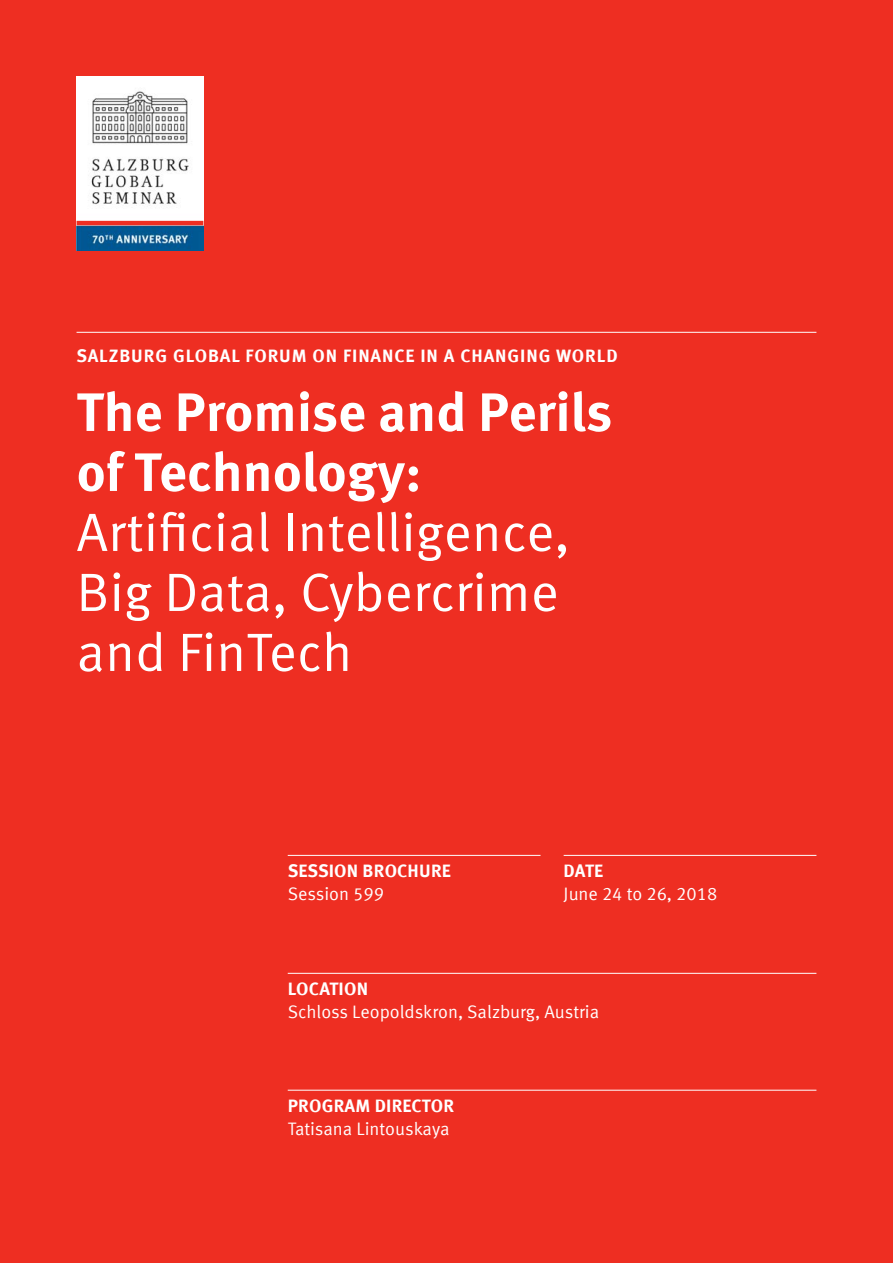
<style>
.page{position:relative;width:893px;height:1263px;background:#ee2e22}
.page>*{position:absolute;margin:0;border:0;box-sizing:border-box;transform-origin:0 0}
.h1_session_title{font:54px/60px "Meta Offc Norm";color:#fff}
.h1_session_title-2{font:700 54px/60px "Meta Offc";color:#fff}
.h4_information{font:18px "Meta Offc Norm";color:#fff}
.h2_small_headline_li{font:700 18px "Meta Offc";letter-spacing:.05em;color:#fff}
.h3_line_above{font:700 18px "Meta Offc";letter-spacing:.01em;color:#fff}
</style>
<div class="page">
<hr style="left:77px;top:332px;width:739px;height:1px;background:#fff">
<hr style="left:288px;top:973px;width:528px;height:1px;background:#fff">
<hr style="left:288px;top:1090px;width:528px;height:1px;background:#fff">
<hr style="left:288px;top:855px;width:252px;height:1px;background:#fff">
<hr style="left:564px;top:855px;width:252px;height:1px;background:#fff">
<img style="left:77px;top:77px;width:126px;height:173px">
<hr style="left:77px;top:221px;width:126px;height:4px;background:#ee2e22">
<p class="h2_small_headline_li" style="left:77px;top:345px;width:543px">SALZBURG GLOBAL FORUM ON FINANCE IN A CHANGING WORLD</p>
<p class="h1_session_title-2" style="left:77px;top:384px;width:537px">The Promise and Perils of Technology:</p>
<p class="h1_session_title" style="left:77px;top:503px;width:495px">Artificial Intelligence,<br>Big Data, Cybercrime and FinTech</p>
<p class="h3_line_above" style="left:288px;top:860px;width:165px">SESSION BROCHURE</p>
<p class="h4_information" style="left:288px;top:883px;width:98px">Session 599</p>
<p class="h3_line_above" style="left:564px;top:860px;width:41px">DATE</p>
<p class="h4_information" style="left:564px;top:883px;width:155px">June 24 to 26, 2018</p>
<p class="h3_line_above" style="left:288px;top:978px;width:82px">LOCATION</p>
<p class="h4_information" style="left:288px;top:1001px;width:313px">Schloss Leopoldskron, Salzburg, Austria</p>
<p class="h3_line_above" style="left:288px;top:1095px;width:168px">PROGRAM DIRECTOR</p>
<p class="h4_information" style="left:288px;top:1118px;width:163px">Tatisana Lintouskaya</p>
</div>
